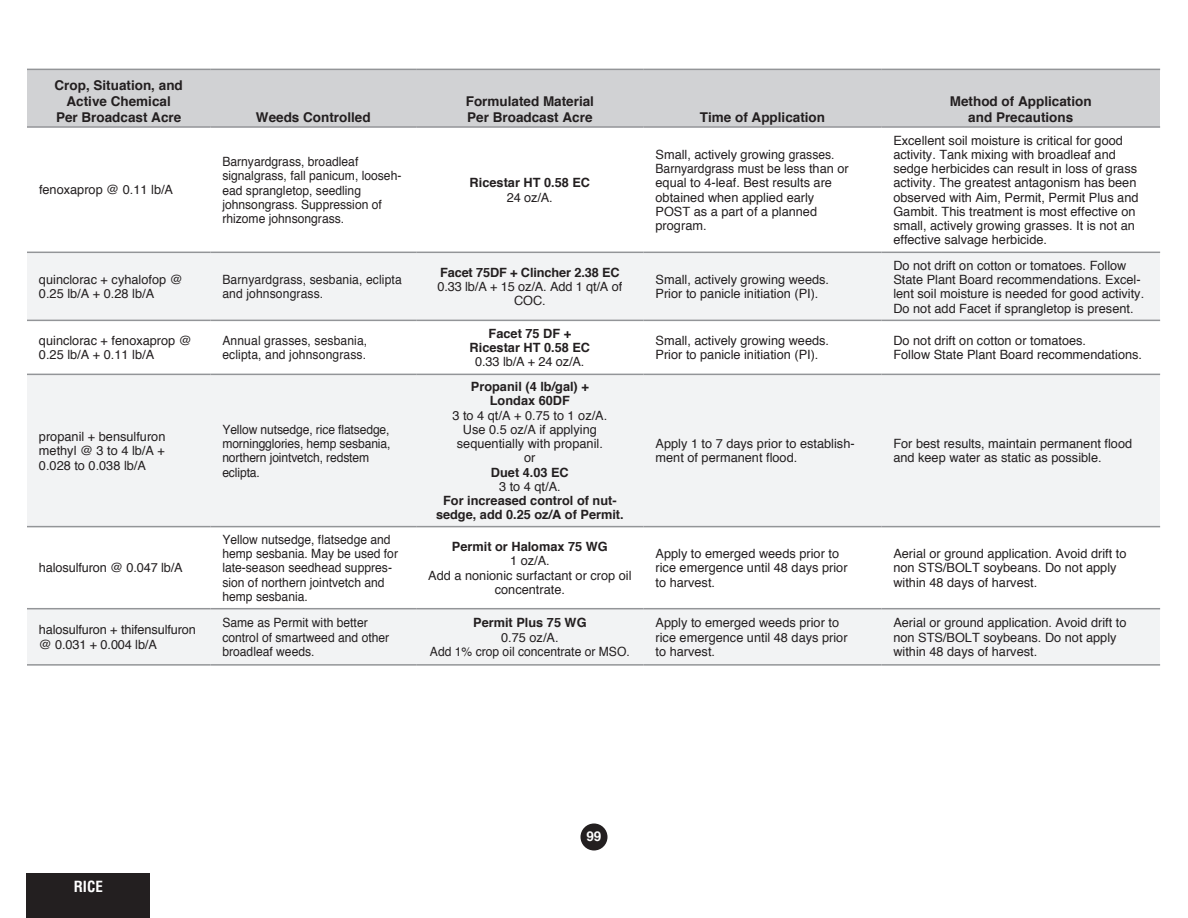
<style>
.page{position:relative;width:1188px;height:918px;background:#fff}
.page>*{position:absolute;margin:0;border:0;box-sizing:border-box;transform-origin:0 0}
.t1{font:700 condensed 15px "Helvetica";color:#fff}
.t2{font:700 13.5px "Helvetica";color:#231f20}
.t3{font:700 13.5px "Helvetica";color:#fff}
.t4{font:12.75px/14.2px "Helvetica";color:#231f20}
.t5{font:12.75px/14.2px "Helvetica";color:#231f20;scale:.95 1}
.t6{font:700 12.75px/14.2px "Helvetica";color:#231f20;text-align:center}
.s1{font-weight:400}
.s2{font-weight:700}
</style>
<div class="page">
<div style="left:580px;top:824px;width:28px;height:26px;background:#231f20;border-radius:50%"></div>
<div style="left:27px;top:69px;width:183px;height:58px;background:#d1d2d4"></div>
<div style="left:210px;top:69px;width:206px;height:58px;background:#d1d2d4"></div>
<div style="left:416px;top:69px;width:228px;height:58px;background:#d1d2d4"></div>
<div style="left:644px;top:69px;width:237px;height:58px;background:#d1d2d4"></div>
<div style="left:881px;top:69px;width:279px;height:58px;background:#d1d2d4"></div>
<div style="left:27px;top:252px;width:183px;height:68px;background:#f2f3f4"></div>
<div style="left:210px;top:252px;width:206px;height:68px;background:#f2f3f4"></div>
<div style="left:416px;top:252px;width:228px;height:68px;background:#f2f3f4"></div>
<div style="left:644px;top:252px;width:237px;height:68px;background:#f2f3f4"></div>
<div style="left:881px;top:252px;width:279px;height:68px;background:#f2f3f4"></div>
<div style="left:27px;top:374px;width:183px;height:153px;background:#f2f3f4"></div>
<div style="left:210px;top:374px;width:206px;height:153px;background:#f2f3f4"></div>
<div style="left:416px;top:374px;width:228px;height:153px;background:#f2f3f4"></div>
<div style="left:644px;top:374px;width:237px;height:153px;background:#f2f3f4"></div>
<div style="left:881px;top:374px;width:279px;height:153px;background:#f2f3f4"></div>
<div style="left:27px;top:609px;width:183px;height:56px;background:#f2f3f4"></div>
<div style="left:210px;top:609px;width:206px;height:56px;background:#f2f3f4"></div>
<div style="left:416px;top:609px;width:228px;height:56px;background:#f2f3f4"></div>
<div style="left:644px;top:609px;width:237px;height:56px;background:#f2f3f4"></div>
<div style="left:881px;top:609px;width:279px;height:56px;background:#f2f3f4"></div>
<hr style="left:27px;top:69px;width:183px;height:1px;background:#939598">
<hr style="left:27px;top:126px;width:183px;height:2px;background:#939598">
<hr style="left:210px;top:126px;width:206px;height:2px;background:#939598">
<hr style="left:416px;top:126px;width:228px;height:2px;background:#939598">
<hr style="left:644px;top:126px;width:237px;height:2px;background:#939598">
<hr style="left:881px;top:126px;width:279px;height:2px;background:#939598">
<hr style="left:27px;top:252px;width:183px;height:1px;background:#939598">
<hr style="left:210px;top:252px;width:206px;height:1px;background:#939598">
<hr style="left:416px;top:252px;width:228px;height:1px;background:#939598">
<hr style="left:644px;top:252px;width:237px;height:1px;background:#939598">
<hr style="left:881px;top:252px;width:279px;height:1px;background:#939598">
<hr style="left:27px;top:320px;width:183px;height:1px;background:#939598">
<hr style="left:210px;top:320px;width:206px;height:1px;background:#939598">
<hr style="left:416px;top:320px;width:228px;height:1px;background:#939598">
<hr style="left:644px;top:320px;width:237px;height:1px;background:#939598">
<hr style="left:881px;top:320px;width:279px;height:1px;background:#939598">
<hr style="left:27px;top:374px;width:183px;height:1px;background:#939598">
<hr style="left:210px;top:374px;width:206px;height:1px;background:#939598">
<hr style="left:416px;top:374px;width:228px;height:1px;background:#939598">
<hr style="left:644px;top:374px;width:237px;height:1px;background:#939598">
<hr style="left:881px;top:374px;width:279px;height:1px;background:#939598">
<hr style="left:27px;top:526px;width:183px;height:1px;background:#939598">
<hr style="left:210px;top:526px;width:206px;height:1px;background:#939598">
<hr style="left:416px;top:526px;width:228px;height:1px;background:#939598">
<hr style="left:644px;top:526px;width:237px;height:1px;background:#939598">
<hr style="left:881px;top:526px;width:279px;height:1px;background:#939598">
<hr style="left:27px;top:608px;width:183px;height:1px;background:#939598">
<hr style="left:210px;top:608px;width:206px;height:1px;background:#939598">
<hr style="left:416px;top:608px;width:228px;height:1px;background:#939598">
<hr style="left:644px;top:608px;width:237px;height:1px;background:#939598">
<hr style="left:881px;top:608px;width:279px;height:1px;background:#939598">
<hr style="left:27px;top:664px;width:183px;height:2px;background:#939598">
<hr style="left:210px;top:664px;width:206px;height:2px;background:#939598">
<hr style="left:416px;top:664px;width:228px;height:2px;background:#939598">
<hr style="left:644px;top:664px;width:237px;height:2px;background:#939598">
<hr style="left:881px;top:664px;width:279px;height:2px;background:#939598">
<hr style="left:210px;top:69px;width:206px;height:1px;background:#939598">
<hr style="left:416px;top:69px;width:228px;height:1px;background:#939598">
<hr style="left:644px;top:69px;width:237px;height:1px;background:#939598">
<hr style="left:881px;top:69px;width:279px;height:1px;background:#939598">
<div style="left:27px;top:873px;width:123px;height:45px;background:#231f20"></div>
<p class="t2" style="left:55px;top:74px;width:130px">Crop, Situation, and</p>
<p class="t2" style="left:67px;top:90px;width:106px">Active Chemical</p>
<p class="t2" style="left:466px;top:90px;width:130px">Formulated Material</p>
<p class="t2" style="left:950px;top:90px;width:143px">Method of Application</p>
<p class="t2" style="left:56px;top:106px;width:127px">Per Broadcast Acre</p>
<p class="t2" style="left:256px;top:106px;width:116px">Weeds Controlled</p>
<p class="t2" style="left:467px;top:106px;width:127px">Per Broadcast Acre</p>
<p class="t2" style="left:700px;top:106px;width:127px">Time of Application</p>
<p class="t2" style="left:968px;top:106px;width:107px">and Precautions</p>
<p class="t4" style="left:39px;top:182px;width:136px">fenoxaprop @ 0.11 lb/A</p>
<p class="t5" style="left:222px;top:154px;width:190px">Barnyardgrass, broadleaf<br>signal grass, fall panicum, looseh&shy;ead sprangletop, seedling johnson grass. Suppression of rhizome johnsongrass.</p>
<p class="t6" style="left:470px;top:176px;width:122px">Ricestar HT 0.58 EC<br><span class="s1">24 oz/A.</span></p>
<p class="t4" style="left:656px;top:147px;width:195px">Small, actively growing grasses.<br>Barnyardgrass must be less than or equal to 4-leaf. Best results are obtained when applied early<br>POST as a part of a planned program.</p>
<p class="t4" style="left:39px;top:272px;width:145px">quinclorac + cyhalofop @<br>0.25 lb/A + 0.28 lb/A</p>
<p class="t5" style="left:222px;top:272px;width:190px">Barnyardgrass, sesbania, eclipta and johnsongrass.</p>
<p class="t4" style="left:438px;top:265px;width:186px;text-align:center"><span class="s2">Facet 75DF + Clincher 2.38 EC<br></span>0.33 lb/A + 15 oz/A. Add 1 qt/A of<br>COC.</p>
<p class="t4" style="left:656px;top:272px;width:175px">Small, actively growing weeds.<br>Prior to panicle initiation (PI).</p>
<p class="t4" style="left:893px;top:133px;width:247px">Excellent soil moisture is critical for good activity. Tank mixing with broadleaf and sedge herbicides can result in loss of grass activity. The greatest antagonism has been observed with Aim, Permit, Permit Plus and Gambit. This treatment is most effective on small, actively growing grasses. It is not an effective salvage herbicide.</p>
<p class="t4" style="left:893px;top:258px;width:252px">Do not drift on cotton or tomatoes. Follow State Plant Board recommendations. Excel&shy;lent soil moisture is needed for good activity.<br>Do not add Facet if sprangletop is present.</p>
<p class="t4" style="left:39px;top:333px;width:154px">quinclorac + fenoxaprop @<br>0.25 lb/A + 0.11 lb/A</p>
<p class="t5" style="left:222px;top:333px;width:154px">Annual grasses, sesbania, eclipta, and johnsongrass.</p>
<p class="t6" style="left:470px;top:326px;width:122px">Facet 75 DF +<br>Ricestar HT 0.58 EC<br><span class="s1">0.33 lb/A + 24 oz/A.</span></p>
<p class="t4" style="left:656px;top:333px;width:175px">Small, actively growing weeds.<br>Prior to panicle initiation (PI).</p>
<p class="t4" style="left:893px;top:333px;width:250px">Do not drift on cotton or tomatoes.<br>Follow State Plant Board recommendations.</p>
<p class="t6" style="left:471px;top:380px;width:119px">Propanil (4 lb/gal) +</p>
<p class="t6" style="left:490px;top:394px;width:82px">Londax 60DF</p>
<p class="t4" style="left:452px;top:408px;width:156px">3 to 4 qt/A + 0.75 to 1 oz/A.</p>
<p class="t4" style="left:39px;top:429px;width:128px;text-align:justify">propanil + bensulfuron methyl @ 3 to 4 lb/A + 0.028 to 0.038 lb/A</p>
<p class="t5" style="left:222px;top:422px;width:178px">Yellow nutsedge, rice flatsedge, morningglories, hemp sesbania, northern jointvetch, redstem eclipta.</p>
<p class="t4" style="left:457px;top:422px;width:147px;text-align:center">Use 0.5 oz/A if applying sequentially with propanil. or<br><span class="s2">Duet 4.03 EC</span></p>
<p class="t4" style="left:656px;top:436px;width:201px">Apply 1 to 7 days prior to establish&shy;ment of permanent flood.</p>
<p class="t4" style="left:893px;top:436px;width:240px">For best results, maintain permanent flood and keep water as static as possible.</p>
<p class="t4" style="left:39px;top:561px;width:145px">halosulfuron @ 0.047 lb/A</p>
<p class="t4" style="left:499px;top:479px;width:63px">3 to 4 qt/A.</p>
<p class="t6" style="left:443px;top:494px;width:175px">For increased control of nut-</p>
<p class="t6" style="left:436px;top:508px;width:189px">sedge, add 0.25 oz/A of Permit.</p>
<p class="t5" style="left:222px;top:532px;width:186px">Yellow nutsedge, flatsedge and hemp sesbania. May be used for late-season seedhead suppres&shy;sion of northern jointvetch and hemp sesbania.</p>
<p class="t4" style="left:428px;top:539px;width:205px;text-align:center"><span class="s2">Permit or Halomax 75 WG<br></span>1 oz/A.<br>Add a nonionic surfactant or crop oil concentrate.</p>
<p class="t4" style="left:656px;top:546px;width:194px">Apply to emerged weeds prior to rice emergence until 48 days prior to harvest.</p>
<p class="t4" style="left:893px;top:546px;width:235px">Aerial or ground application. Avoid drift to non STS/BOLT soybeans. Do not apply within 48 days of harvest.</p>
<p class="t4" style="left:39px;top:623px;width:158px">halosulfuron + thifensulfuron @ 0.031 + 0.004 lb/A</p>
<p class="t5" style="left:222px;top:615px;width:177px">Same as Permit with better control of smartweed and other broadleaf weeds.</p>
<p class="t4" style="left:430px;top:615px;width:201px;text-align:center"><span class="s2">Permit Plus 75 WG<br></span>0.75 oz/A.<br>Add 1% crop oil concentrate or MSO.</p>
<p class="t4" style="left:656px;top:615px;width:194px">Apply to emerged weeds prior to rice emergence until 48 days prior to harvest.</p>
<p class="t4" style="left:893px;top:615px;width:235px">Aerial or ground application. Avoid drift to non STS/BOLT soybeans. Do not apply within 48 days of harvest.</p>
<p class="t1" style="left:74px;top:878px;width:31px">RICE</p>
<p class="t3" style="left:586px;top:826px;width:17px">99</p>
</div>
